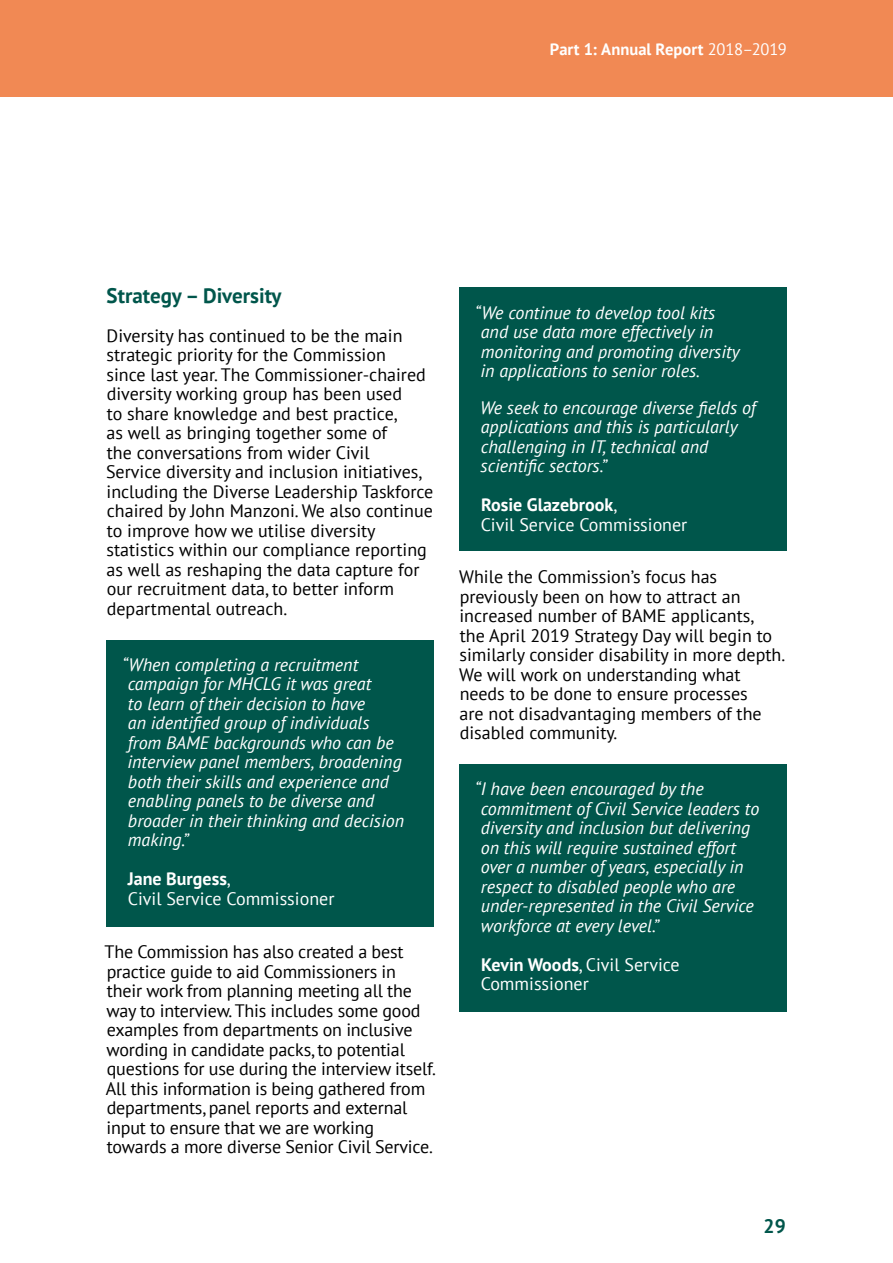
<style>
.page{position:relative;width:893px;height:1263px;background:#fff}
.page>*{position:absolute;margin:0;border:0;box-sizing:border-box;transform-origin:0 0}
.H4_-_Sub_Heading{font:700 21px "PT Sans";color:#00564b}
.t1{font:700 19.5px "PT Sans";color:#00564b}
.Body_text_12_13{font:18px/19.5px "PT Sans";color:#000}
.quote_style_box{font:italic 18px/19.5px "PT Sans";color:#fff}
.quote_style_box_-_Sh{font:italic 18px/19.5px "PT Sans";color:#fff}
.Quote_signatory{font:18px/19.5px "PT Sans";color:#fff}
.Quote_signatory_-_Sh{font:18px/19.5px "PT Sans";color:#fff}
.t2{font:700 16.5px "PT Sans";color:#fff}
.s1{font-weight:400}
.s2{font-weight:700}
</style>
<div class="page">
<div style="left:0;top:0;width:893px;height:97px;background:#f18954"></div>
<div style="left:106px;top:640px;width:328px;height:228px;background:#00564b"></div>
<div style="left:106px;top:855px;width:328px;height:71px;background:#00564b"></div>
<div style="left:459px;top:287px;width:328px;height:94px;background:#00564b"></div>
<div style="left:459px;top:365px;width:328px;height:111px;background:#00564b"></div>
<div style="left:459px;top:463px;width:328px;height:88px;background:#00564b"></div>
<div style="left:459px;top:765px;width:328px;height:188px;background:#00564b"></div>
<div style="left:459px;top:940px;width:328px;height:72px;background:#00564b"></div>
<p class="t2" style="left:550px;top:38px;width:238px">Part 1: Annual Report <span class="s1">2018–2019</span></p>
<h4 class="H4_-_Sub_Heading" style="left:107px;top:281px;width:176px">Strategy – Diversity</h4>
<p class="Body_text_12_13" style="left:106px;top:325px;width:329px">Diversity has continued to be the main strategic priority for the Commission<br>since last year. The Commissioner-chaired diversity working group has been used<br>to share knowledge and best practice,<br>as well as bringing together some of<br>the conversations from wider Civil<br>Service diversity and inclusion initiatives, including the Diverse Leadership Taskforce chaired by John Manzoni. We also continue to improve how we utilise diversity statistics within our compliance reporting as well as reshaping the data capture for our recruitment data, to better inform departmental outreach.</p>
<p class="quote_style_box" style="left:128px;top:654px;width:278px;text-indent:-6px">“When completing a recruitment campaign for MHCLG it was great<br>to learn of their decision to have<br>an identified group of individuals from BAME backgrounds who can be interview panel members, broadening both their skills and experience and enabling panels to be diverse and broader in their thinking and decision making.”</p>
<p class="Quote_signatory" style="left:128px;top:869px;width:208px"><span class="s2">Jane Burgess</span>,<br>Civil Service Commissioner</p>
<p class="Body_text_12_13" style="left:105px;top:942px;width:333px">The Commission has also created a best practice guide to aid Commissioners in<br>their work from planning meeting all the way to interview. This includes some good examples from departments on inclusive wording in candidate packs, to potential questions for use during the interview itself.<br>All this information is being gathered from departments, panel reports and external input to ensure that we are working towards a more diverse Senior Civil Service.</p>
<p class="quote_style_box_-_Sh" style="left:480px;top:302px;width:261px;text-indent:-6px">“We continue to develop tool kits and use data more effectively in monitoring and promoting diversity in applications to senior roles.</p>
<p class="quote_style_box_-_Sh" style="left:480px;top:397px;width:277px">We seek to encourage diverse fields of applications and this is particularly challenging in IT, technical and scientific sectors.”</p>
<p class="Quote_signatory_-_Sh" style="left:481px;top:495px;width:208px"><span class="s2">Rosie Glazebrook</span>,<br>Civil Service Commissioner</p>
<p class="Body_text_12_13" style="left:459px;top:567px;width:328px">While the Commission’s focus has previously been on how to attract an increased number of BAME applicants,<br>the April 2019 Strategy Day will begin to similarly consider disability in more depth.<br>We will work on understanding what needs to be done to ensure processes<br>are not disadvantaging members of the disabled community.</p>
<p class="quote_style_box" style="left:481px;top:779px;width:280px;text-indent:-6px">“I have been encouraged by the commitment of Civil Service leaders to diversity and inclusion but delivering on this will require sustained effort over a number of years, especially in respect to disabled people who are under-represented in the Civil Service workforce at every level.”</p>
<p class="Quote_signatory" style="left:481px;top:954px;width:201px"><span class="s2">Kevin Woods</span>, Civil Service<br>Commissioner</p>
<p class="t1" style="left:764px;top:1213px;width:24px">29</p>
</div>
